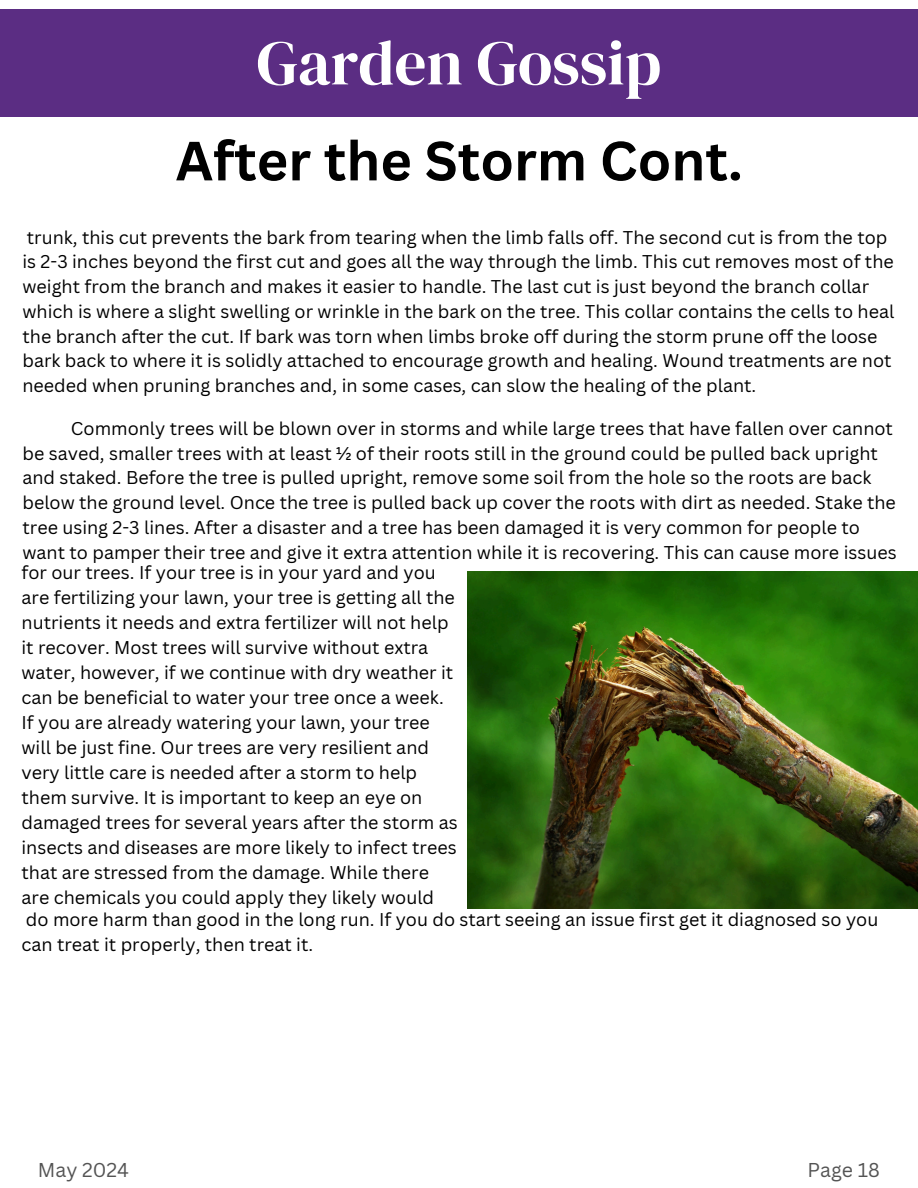
<style>
.page{position:relative;width:918px;height:1188px;background:#fff}
.page>*{position:absolute;margin:0;border:0;box-sizing:border-box;transform-origin:0 0}
.t1{font:63px "DM Serif Display";color:#fff}
.t2{font:700 54px "Canva Sans";color:#000}
.t3{font:19.5px "Canva Sans";color:#545454}
.t4{font:18px/25px "Canva Sans";color:#000}
</style>
<div class="page">
<div style="left:0;top:9px;width:918px;height:108px;background:#5b2d83"></div>
<img style="left:468px;top:571px;width:450px;height:338px">
<h1 class="t1" style="left:257px;top:19px;width:406px">Garden Gossip</h1>
<p class="t2" style="left:176px;top:123px;width:569px">After the Storm Cont.</p>
<h2 class="t4" style="left:22px;top:224px;width:873px">trunk, this cut prevents the bark from tearing when the limb falls off. The second cut is from the top is 2-3 inches beyond the first cut and goes all the way through the limb. This cut removes most of the weight from the branch and makes it easier to handle. The last cut is just beyond the branch collar which is where a slight swelling or wrinkle in the bark on the tree. This collar contains the cells to heal the branch after the cut. If bark was torn when limbs broke off during the storm prune off the loose bark back to where it is solidly attached to encourage growth and healing. Wound treatments are not needed when pruning branches and, in some cases, can slow the healing of the plant.</h2>
<p class="t4" style="left:22px;top:416px;width:876px;text-indent:48px">Commonly trees will be blown over in storms and while large trees that have fallen over cannot be saved, smaller trees with at least ½ of their roots still in the ground could be pulled back upright and staked. Before the tree is pulled upright, remove some soil from the hole so the roots are back below the ground level. Once the tree is pulled back up cover the roots with dirt as needed. Stake the tree using 2-3 lines. After a disaster and a tree has been damaged it is very common for people to want to pamper their tree and give it extra attention while it is recovering. This can cause more issues</p>
<p class="t4" style="left:22px;top:560px;width:438px">for our trees. If your tree is in your yard and you are fertilizing your lawn, your tree is getting all the nutrients it needs and extra fertilizer will not help it recover. Most trees will survive without extra water, however, if we continue with dry weather it can be beneficial to water your tree once a week.<br>If you are already watering your lawn, your tree will be just fine. Our trees are very resilient and very little care is needed after a storm to help them survive. It is important to keep an eye on damaged trees for several years after the storm as insects and diseases are more likely to infect trees that are stressed from the damage. While there are chemicals you could apply they likely would</p>
<p class="t4" style="left:22px;top:906px;width:858px">do more harm than good in the long run. If you do start seeing an issue first get it diagnosed so you can treat it properly, then treat it.</p>
<p class="t3" style="left:38px;top:1156px;width:93px">May 2024</p>
<p class="t3" style="left:808px;top:1156px;width:74px">Page 18</p>
</div>
